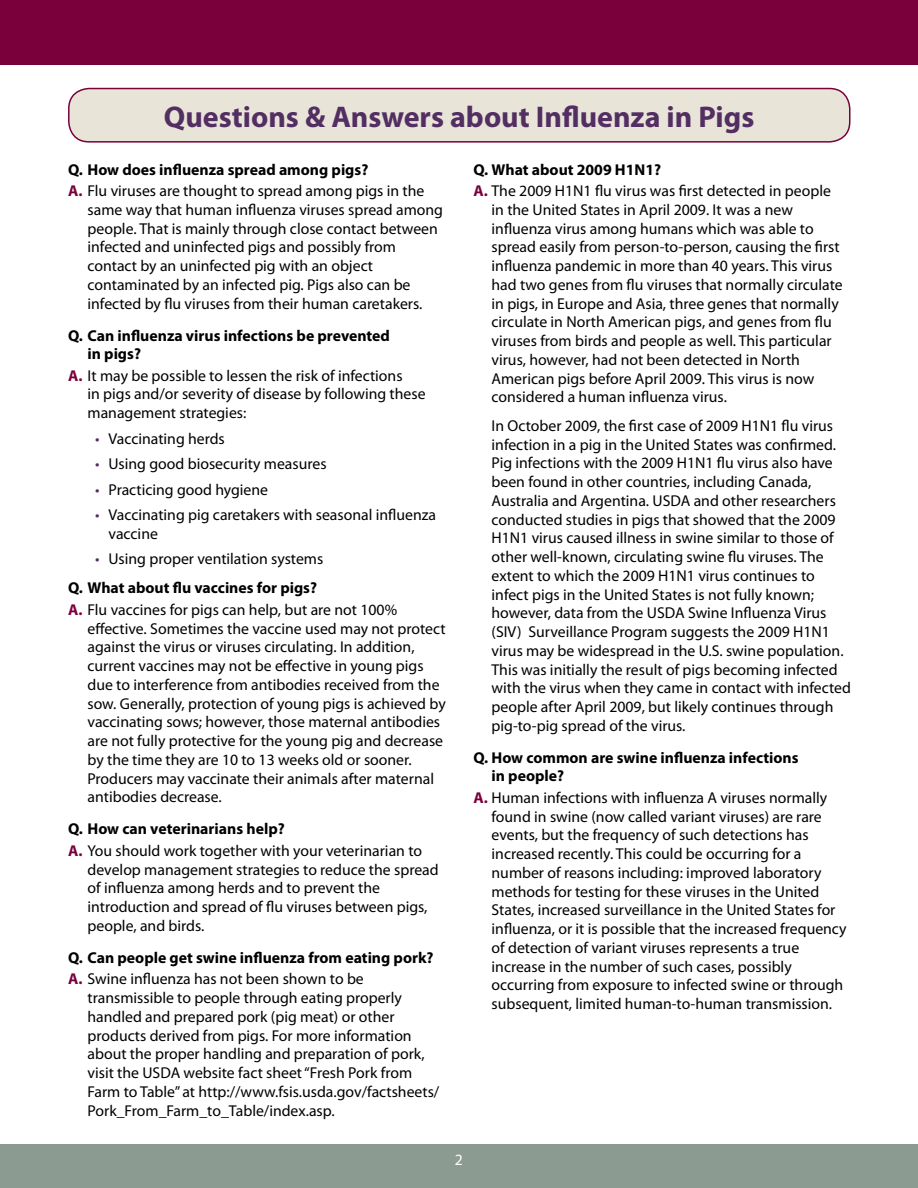
<style>
.page{position:relative;width:918px;height:1188px;background:#fff}
.page>*{position:absolute;margin:0;border:0;box-sizing:border-box;transform-origin:0 0}
.H_1{font:700 30px "Myriad Pro";color:#532e63}
.B1__Body_Text{font:15.75px/18.8px "Myriad Pro";color:#000}
.H3__Third_Level_Head{font:700 15.75px/18.8px "Myriad Pro";color:#000}
.B3__Bullet_List{font:15.75px/18.8px "Myriad Pro";color:#000}
.t1{font:15.75px "Myriad Pro";color:#fff}
.s1{font-weight:700;color:#7a003c}
.s2{color:#532e63}
</style>
<div class="page">
<div style="left:69px;top:89px;width:781px;height:53px;background:#e8e5d8;border-radius:20px"></div>
<div style="left:68px;top:88px;width:783px;height:55px;border:2px solid #7a003c;border-radius:20px"></div>
<div style="left:0;top:1145px;width:918px;height:43px;background:#8b9b92"></div>
<div style="left:0;top:0;width:918px;height:65px;background:#7a003c"></div>
<p class="H_1" style="left:164px;top:97px;width:592px">Questions &amp; Answers about Influenza in Pigs</p>
<p class="H3__Third_Level_Head" style="left:68px;top:159px;width:302px">Q. How does influenza spread among pigs?</p>
<p class="B1__Body_Text" style="left:88px;top:181px;width:357px;text-indent:-19px"><span class="s1">A.</span> Flu viruses are thought to spread among pigs in the same way that human influenza viruses spread among people. That is mainly through close contact between infected and uninfected pigs and possibly from contact by an uninfected pig with an object contaminated by an infected pig. Pigs also can be infected by flu viruses from their human caretakers.</p>
<p class="H3__Third_Level_Head" style="left:88px;top:325px;width:304px;text-indent:-19px">Q. Can influenza virus infections be prevented in pigs?</p>
<p class="B1__Body_Text" style="left:88px;top:366px;width:340px;text-indent:-19px"><span class="s1">A.</span> It may be possible to lessen the risk of infections<br>in pigs and/or severity of disease by following these management strategies:</p>
<p class="B3__Bullet_List" style="left:95px;top:429px;width:131px"><span class="s2">•</span> Vaccinating herds</p>
<p class="B3__Bullet_List" style="left:95px;top:454px;width:233px"><span class="s2">•</span> Using good biosecurity measures</p>
<p class="B3__Bullet_List" style="left:95px;top:480px;width:175px"><span class="s2">•</span> Practicing good hygiene</p>
<p class="B3__Bullet_List" style="left:109px;top:505px;width:329px;text-indent:-14px"><span class="s2">•</span> Vaccinating pig caretakers with seasonal influenza vaccine</p>
<p class="B3__Bullet_List" style="left:95px;top:550px;width:230px"><span class="s2">•</span> Using proper ventilation systems</p>
<p class="H3__Third_Level_Head" style="left:68px;top:578px;width:251px">Q. What about flu vaccines for pigs?</p>
<p class="B1__Body_Text" style="left:88px;top:600px;width:360px;text-indent:-19px"><span class="s1">A.</span> Flu vaccines for pigs can help, but are not 100% effective. Sometimes the vaccine used may not protect against the virus or viruses circulating. In addition, current vaccines may not be effective in young pigs due to interference from antibodies received from the sow. Generally, protection of young pigs is achieved by vaccinating sows; however, those maternal antibodies are not fully protective for the young pig and decrease by the time they are 10 to 13 weeks old or sooner.<br>Producers may vaccinate their animals after maternal antibodies decrease.</p>
<p class="H3__Third_Level_Head" style="left:68px;top:819px;width:218px">Q. How can veterinarians help?</p>
<p class="B1__Body_Text" style="left:88px;top:841px;width:353px;text-indent:-19px"><span class="s1">A.</span> You should work together with your veterinarian to develop management strategies to reduce the spread of influenza among herds and to prevent the introduction and spread of flu viruses between pigs, people, and birds.</p>
<p class="H3__Third_Level_Head" style="left:68px;top:948px;width:367px">Q. Can people get swine influenza from eating pork?</p>
<p class="B1__Body_Text" style="left:88px;top:969px;width:353px;text-indent:-19px"><span class="s1">A.</span> Swine influenza has not been shown to be transmissible to people through eating properly handled and prepared pork (pig meat) or other products derived from pigs. For more information about the proper handling and preparation of pork, visit the USDA website fact sheet “Fresh Pork from Farm to Table” at http://www.fsis.usda.gov/factsheets/ Pork_From_Farm_to_Table/index.asp.</p>
<p class="H3__Third_Level_Head" style="left:474px;top:159px;width:189px">Q. What about 2009 H1N1?</p>
<p class="B1__Body_Text" style="left:492px;top:181px;width:353px;text-indent:-18px"><span class="s1">A.</span> The 2009 H1N1 flu virus was first detected in people in the United States in April 2009. It was a new influenza virus among humans which was able to spread easily from person-to-person, causing the first influenza pandemic in more than 40 years. This virus had two genes from flu viruses that normally circulate in pigs, in Europe and Asia, three genes that normally circulate in North American pigs, and genes from flu viruses from birds and people as well. This particular virus, however, had not been detected in North American pigs before April 2009. This virus is now considered a human influenza virus.</p>
<p class="B1__Body_Text" style="left:492px;top:416px;width:361px">In October 2009, the first case of 2009 H1N1 flu virus infection in a pig in the United States was confirmed.<br>Pig infections with the 2009 H1N1 flu virus also have been found in other countries, including Canada, Australia and Argentina. USDA and other researchers conducted studies in pigs that showed that the 2009<br>H1N1 virus caused illness in swine similar to those of other well-known, circulating swine flu viruses. The extent to which the 2009 H1N1 virus continues to infect pigs in the United States is not fully known; however, data from the USDA Swine Influenza Virus (SIV) Surveillance Program suggests the 2009 H1N1 virus may be widespread in the U.S. swine population.<br>This was initially the result of pigs becoming infected with the virus when they came in contact with infected people after April 2009, but likely continues through pig-to-pig spread of the virus.</p>
<p class="H3__Third_Level_Head" style="left:492px;top:748px;width:309px;text-indent:-18px">Q. How common are swine influenza infections in people?</p>
<p class="B1__Body_Text" style="left:492px;top:788px;width:357px;text-indent:-18px"><span class="s1">A.</span> Human infections with influenza A viruses normally found in swine (now called variant viruses) are rare events, but the frequency of such detections has increased recently. This could be occurring for a number of reasons including: improved laboratory methods for testing for these viruses in the United States, increased surveillance in the United States for influenza, or it is possible that the increased frequency of detection of variant viruses represents a true increase in the number of such cases, possibly occurring from exposure to infected swine or through subsequent, limited human-to-human transmission.</p>
<p class="t1" style="left:455px;top:1150px;width:10px">2</p>
</div>
